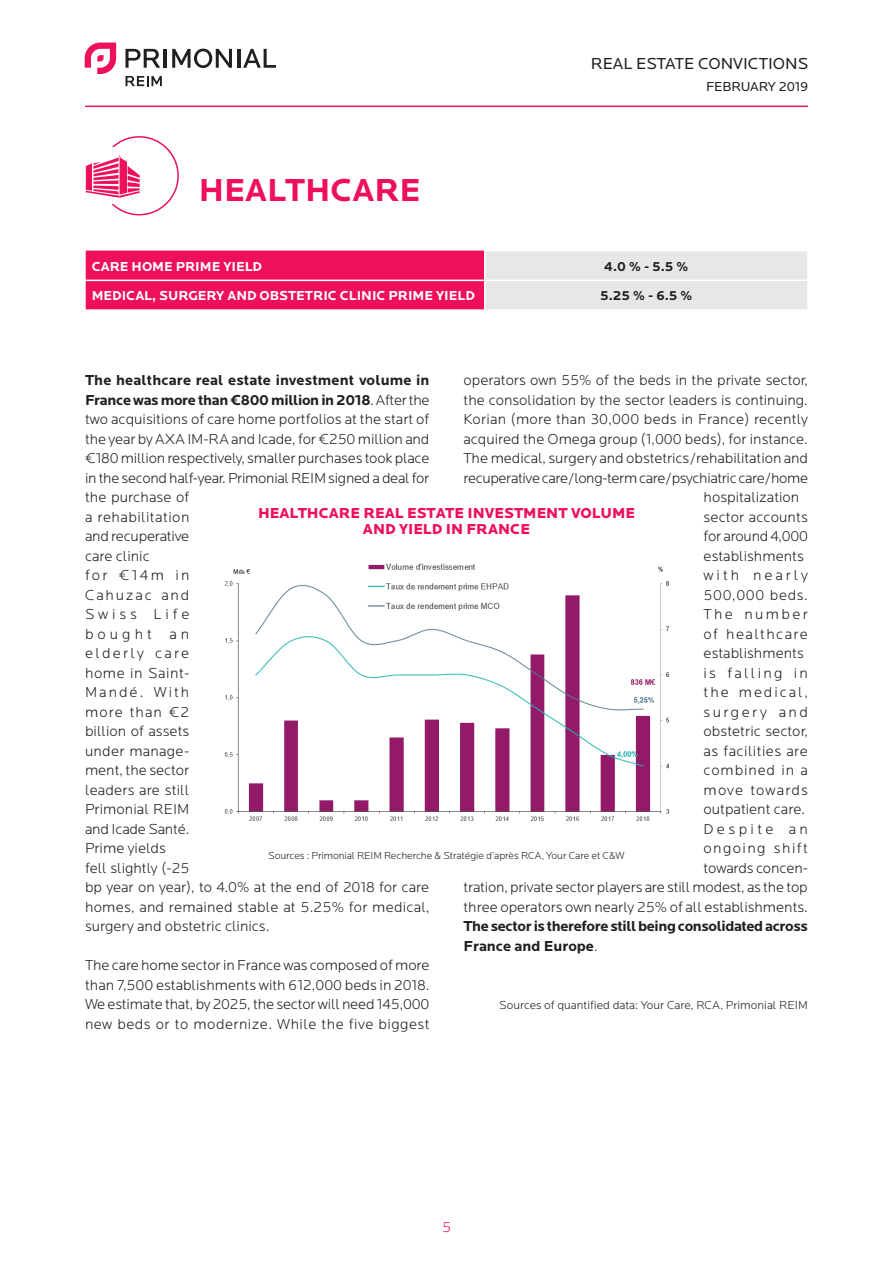
<style>
.page{position:relative;width:893px;height:1263px;background:#fff}
.page>*{position:absolute;margin:0;border:0;box-sizing:border-box;transform-origin:0 0}
.t1{font:700 33px "Locator";color:#ee1059}
.t2{font:16.5px "Locator";color:#231f20}
.t3{font:300 15px/19.5px "Locator";color:#231f20}
.t4{font:700 15px/19.5px "Locator";letter-spacing:-.025em;color:#231f20}
.t5{font:900 15px/15.8px "Locator";color:#ee1059;text-align:center}
.t6{font:300 15px "Locator";letter-spacing:-.025em;color:#231f20}
.t7{font:300 15px "Locator";letter-spacing:.03em;color:#231f20}
.t8{font:300 15px "Locator";letter-spacing:.04em;color:#231f20}
.t9{font:300 15px "Locator";letter-spacing:.09em;color:#231f20}
.t10{font:300 15px "Locator";letter-spacing:.095em;color:#231f20}
.t11{font:300 15px "Locator";letter-spacing:.15em;color:#231f20}
.t12{font:300 15px "Locator";letter-spacing:.125em;color:#231f20}
.t13{font:300 15px "Locator";letter-spacing:.06em;color:#231f20}
.t14{font:300 15px "Locator";letter-spacing:.075em;color:#231f20}
.t15{font:300 15px "Locator";letter-spacing:.2em;color:#231f20}
.t16{font:300 15px "Locator";letter-spacing:.16em;color:#231f20}
.t17{font:300 15px "Locator";letter-spacing:.155em;color:#231f20}
.t18{font:300 15px "Locator";letter-spacing:.225em;color:#231f20}
.t19{font:300 15px "Locator";color:#ee1059}
.t20{font:700 13.5px "Locator";color:#fff}
.t21{font:700 13.5px "Locator";color:#231f20}
.t22{font:13.5px "Locator";letter-spacing:-.01em;color:#231f20}
.t23{font:300 12px "Locator";color:#231f20}
.t24{font:300 10.5px "Locator";letter-spacing:-.01em;color:#231f20}
.s1{font-weight:300}
.s2{font-weight:700}
</style>
<div class="page">
<hr style="left:85px;top:106px;width:723px;height:1px;background:#ed165a">
<svg style="left:125px;top:49px;width:35px;height:19px"></svg>
<hr style="left:164px;top:49px;width:3px;height:19px;background:#231f20">
<svg style="left:172px;top:49px;width:60px;height:19px"></svg>
<hr style="left:237px;top:49px;width:3px;height:19px;background:#231f20">
<svg style="left:243px;top:49px;width:33px;height:19px"></svg>
<svg style="left:85px;top:43px;width:31px;height:31px"></svg>
<svg style="left:126px;top:76px;width:36px;height:10px"></svg>
<svg style="left:86px;top:251px;width:721px;height:59px;background:#eb749c"></svg>
<hr style="left:485px;top:309px;width:324px;height:2px;background:#fff">
<div style="left:99px;top:136px;width:80px;height:79px;border:2px solid #ee1059;border-radius:50%"></div>
<div style="left:98px;top:147px;width:29px;height:57px;background:#fff"></div>
<svg style="left:86px;top:154px;width:54px;height:44px"></svg>
<img style="left:224px;top:566px;width:446px;height:255px">
<img style="left:359px;top:563px;width:154px;height:62px">
<h1 class="t1" style="left:199px;top:171px;width:223px">HEALTHCARE</h1>
<p class="t2" style="left:591px;top:54px;width:219px">REAL ESTATE CONVICTIONS</p>
<p class="t22" style="left:706px;top:79px;width:104px">FEBRUARY 2019</p>
<p class="t20" style="left:92px;top:258px;width:172px">CARE HOME PRIME YIELD</p>
<p class="t21" style="left:604px;top:258px;width:86px">4.0 % - 5.5 %</p>
<p class="t20" style="left:92px;top:288px;width:385px">MEDICAL, SURGERY AND OBSTETRIC CLINIC PRIME YIELD</p>
<p class="t21" style="left:600px;top:288px;width:94px">5.25 % - 6.5 %</p>
<p class="t3" style="left:463px;top:370px;width:346px">operators own 55% of the beds in the private sector,</p>
<p class="t3" style="left:463px;top:390px;width:346px">the consolidation by the sector leaders is continuing.</p>
<p class="t3" style="left:463px;top:409px;width:346px">Korian (more than 30,000 beds in France) recently</p>
<p class="t3" style="left:463px;top:429px;width:346px">acquired the Omega group (1,000 beds), for instance.</p>
<p class="t3" style="left:463px;top:448px;width:346px">The medical, surgery and obstetrics/rehabilitation and</p>
<p class="t6" style="left:463px;top:469px;width:346px">recuperative care/long-term care/psychiatric care/home</p>
<p class="t3" style="left:704px;top:487px;width:97px">hospitalization</p>
<p class="t3" style="left:704px;top:507px;width:106px">sector accounts</p>
<p class="t3" style="left:704px;top:526px;width:106px">for around 4,000</p>
<p class="t3" style="left:704px;top:546px;width:102px">establishments</p>
<p class="t15" style="left:704px;top:567px;width:106px">with nearly</p>
<p class="t8" style="left:704px;top:586px;width:106px">500,000 beds.</p>
<p class="t17" style="left:704px;top:606px;width:106px">The number</p>
<p class="t9" style="left:704px;top:625px;width:106px">of healthcare</p>
<p class="t3" style="left:704px;top:643px;width:102px">establishments</p>
<p class="t11" style="left:704px;top:664px;width:106px">is falling in</p>
<p class="t12" style="left:704px;top:684px;width:106px">the medical,</p>
<p class="t16" style="left:704px;top:703px;width:106px">surgery and</p>
<p class="t3" style="left:704px;top:721px;width:106px">obstetric sector,</p>
<p class="t7" style="left:704px;top:742px;width:106px">as facilities are</p>
<p class="t13" style="left:704px;top:762px;width:106px">combined in a</p>
<p class="t14" style="left:704px;top:781px;width:106px">move towards</p>
<p class="t3" style="left:704px;top:799px;width:103px">outpatient care.</p>
<p class="t18" style="left:704px;top:820px;width:106px">Despite an</p>
<p class="t10" style="left:704px;top:840px;width:106px">ongoing shift</p>
<p class="t3" style="left:704px;top:858px;width:106px">towards concen-</p>
<p class="t3" style="left:463px;top:877px;width:346px">tration, private sector players are still modest, as the top</p>
<p class="t3" style="left:463px;top:897px;width:346px">three operators own nearly 25% of all establishments.</p>
<p class="t4" style="left:463px;top:917px;width:346px">The sector is therefore still being consolidated across<br>France and Europe<span class="s1">.</span></p>
<p class="t3" style="left:85px;top:370px;width:346px"><span class="s2">The healthcare real estate investment volume in<br>France was more than €800 million in 2018</span>. After the two acquisitions of care home portfolios at the start of the year by AXA IM-RA and Icade, for €250 million and €180 million respectively, smaller purchases took place in the second half-year. Primonial REIM signed a deal for the purchase of<br>a rehabilitation<br>and recuperative<br>care clinic<br>for €14m in<br>Cahuzac and<br>Swiss Life<br>bought an<br>elderly care<br>home in Saint-<br>Mandé. With<br>more than €2<br>billion of assets<br>under manage-<br>ment, the sector<br>leaders are still<br>Primonial REIM<br>and Icade Santé.<br>Prime yields<br>fell slightly (-25<br>bp year on year), to 4.0% at the end of 2018 for care homes, and remained stable at 5.25% for medical, surgery and obstetric clinics.</p>
<p class="t3" style="left:85px;top:955px;width:346px;text-align:justify">The care home sector in France was composed of more than 7,500 establishments with 612,000 beds in 2018.<br>We estimate that, by 2025, the sector will need 145,000 new beds or to modernize. While the five biggest</p>
<p class="t5" style="left:258px;top:506px;width:378px">HEALTHCARE REAL ESTATE INVESTMENT VOLUME<br>AND YIELD IN FRANCE</p>
<p class="t24" style="left:268px;top:849px;width:358px">Sources : Primonial REIM Recherche &amp; Stratégie d’après RCA, Your Care et C&amp;W</p>
<p class="t23" style="left:499px;top:998px;width:310px">Sources of quantified data: Your Care, RCA, Primonial REIM</p>
<p class="t19" style="left:442px;top:1218px;width:10px">5</p>
</div>
